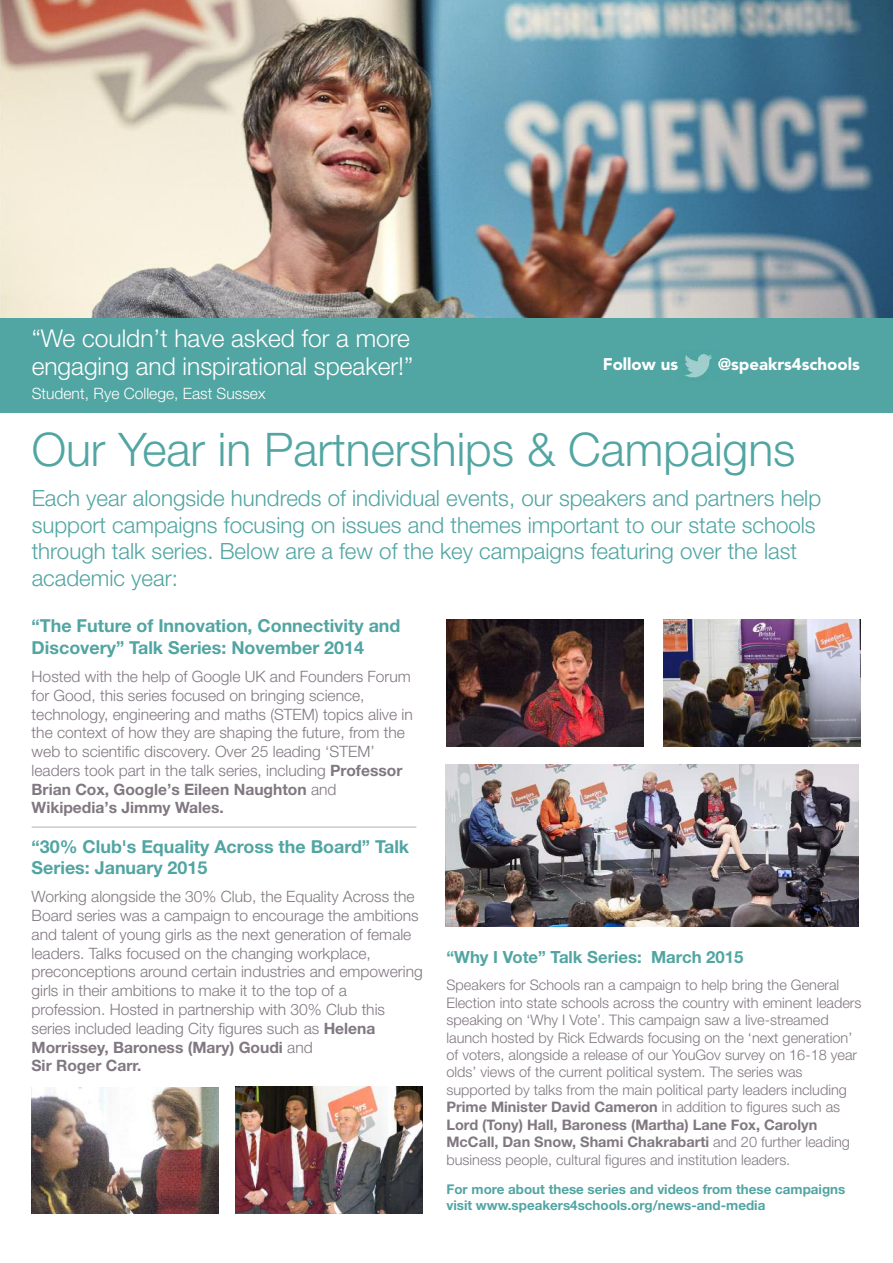
<style>
.page{position:relative;width:893px;height:1263px;background:#fff}
.page>*{position:absolute;margin:0;border:0;box-sizing:border-box;transform-origin:0 0}
.t1{font:300 46.35px "Helvetica Neue LT";color:#51a5a2}
.t2{font:300 24.6px/27.9px "Helvetica Neue LT";color:#fff}
.t3{font:300 22.35px/26.5px "Helvetica Neue LT";color:#51a5a2}
.t4{font:700 17.85px/21.5px "Helvetica Neue LT";color:#51a5a2}
.t5{font:700 16.8px "Helvetica Neue LT";color:#51a5a2}
.t6{font:900 16.8px "Avenir";color:#fff}
.t7{font:300 15.6px/18.8px "Helvetica Neue LT";color:#817881}
.t8{font:300 15.6px "Helvetica Neue LT";color:#fff}
.t9{font:300 14.55px/17.4px "Helvetica Neue LT";color:#817881}
.t10{font:700 13.35px/16px "Helvetica Neue LT";color:#51a5a2}
.s1{font-weight:700}
</style>
<div class="page">
<img style="left:0;top:0;width:893px;height:319px">
<img style="left:32px;top:1087px;width:186px;height:127px">
<img style="left:236px;top:1086px;width:187px;height:127px">
<img style="left:446px;top:619px;width:197px;height:127px">
<img style="left:663px;top:620px;width:197px;height:127px">
<img style="left:446px;top:765px;width:412px;height:162px">
<div style="left:0;top:319px;width:893px;height:94px;background:#51a5a2"></div>
<hr style="left:32px;top:826px;width:384px;height:2px;background:#cfc9cf">
<img style="left:684px;top:353px;width:29px;height:25px">
<img style="left:676px;top:361px;width:43px;height:9px">
<h2 class="t2" style="left:32px;top:326px;width:383px">“We couldn’t have asked for a more engaging and inspirational speaker!”</h2>
<p class="t8" style="left:32px;top:388px;width:235px">Student, Rye College, East Sussex</p>
<p class="t6" style="left:603px;top:357px;width:77px">Follow us</p>
<p class="t6" style="left:718px;top:357px;width:144px">@speakrs4schools</p>
<h1 class="t1" style="left:32px;top:432px;width:765px">Our Year in Partnerships &amp; Campaigns</h1>
<p class="t3" style="left:32px;top:487px;width:791px">Each year alongside hundreds of individual events, our speakers and partners help support campaigns focusing on issues and themes important to our state schools through talk series. Below are a few of the key campaigns featuring over the last academic year:</p>
<p class="t4" style="left:32px;top:617px;width:370px">“The Future of Innovation, Connectivity and<br>Discovery” Talk Series: November 2014</p>
<p class="t7" style="left:32px;top:669px;width:383px">Hosted with the help of Google UK and Founders Forum for Good, this series focused on bringing science, technology, engineering and maths (STEM) topics alive in the context of how they are shaping the future, from the web to scientific discovery. Over 25 leading ‘STEM’ leaders took part in the talk series, including <span class="s1">Professor Brian Cox, Google’s Eileen Naughton</span> and <span class="s1">Wikipedia’s Jimmy Wales.</span></p>
<p class="t4" style="left:32px;top:837px;width:379px">“30% Club's Equality Across the Board” Talk<br>Series: January 2015</p>
<p class="t7" style="left:32px;top:889px;width:393px">Working alongside the 30% Club, the Equality Across the Board series was a campaign to encourage the ambitions and talent of young girls as the next generation of female leaders. Talks focused on the changing workplace, preconceptions around certain industries and empowering girls in their ambitions to make it to the top of a profession. Hosted in partnership with 30% Club this series included leading City figures such as <span class="s1">Helena Morrissey, Baroness (Mary) Goudi</span> and<br><span class="s1">Sir Roger Carr.</span></p>
<p class="t5" style="left:446px;top:951px;width:298px">“Why I Vote” Talk Series: March 2015</p>
<p class="t9" style="left:446px;top:978px;width:416px">Speakers for Schools ran a campaign to help bring the General Election into state schools across the country with eminent leaders speaking on ‘Why I Vote’. This campaign saw a live-streamed launch hosted by Rick Edwards focusing on the ‘next generation’ of voters, alongside a release of our YouGov survey on 16-18 year olds’ views of the current political system. The series was supported by talks from the main political party leaders including <span class="s1">Prime Minister David Cameron</span> in addition to figures such as <span class="s1">Lord (Tony) Hall, Baroness (Martha) Lane Fox, Carolyn McCall, Dan Snow, Shami Chakrabarti</span> and 20 further leading business people, cultural figures and institution leaders.</p>
<p class="t10" style="left:446px;top:1182px;width:400px">For more about these series and videos from these campaigns visit www.speakers4schools.org/news-and-media</p>
</div>
